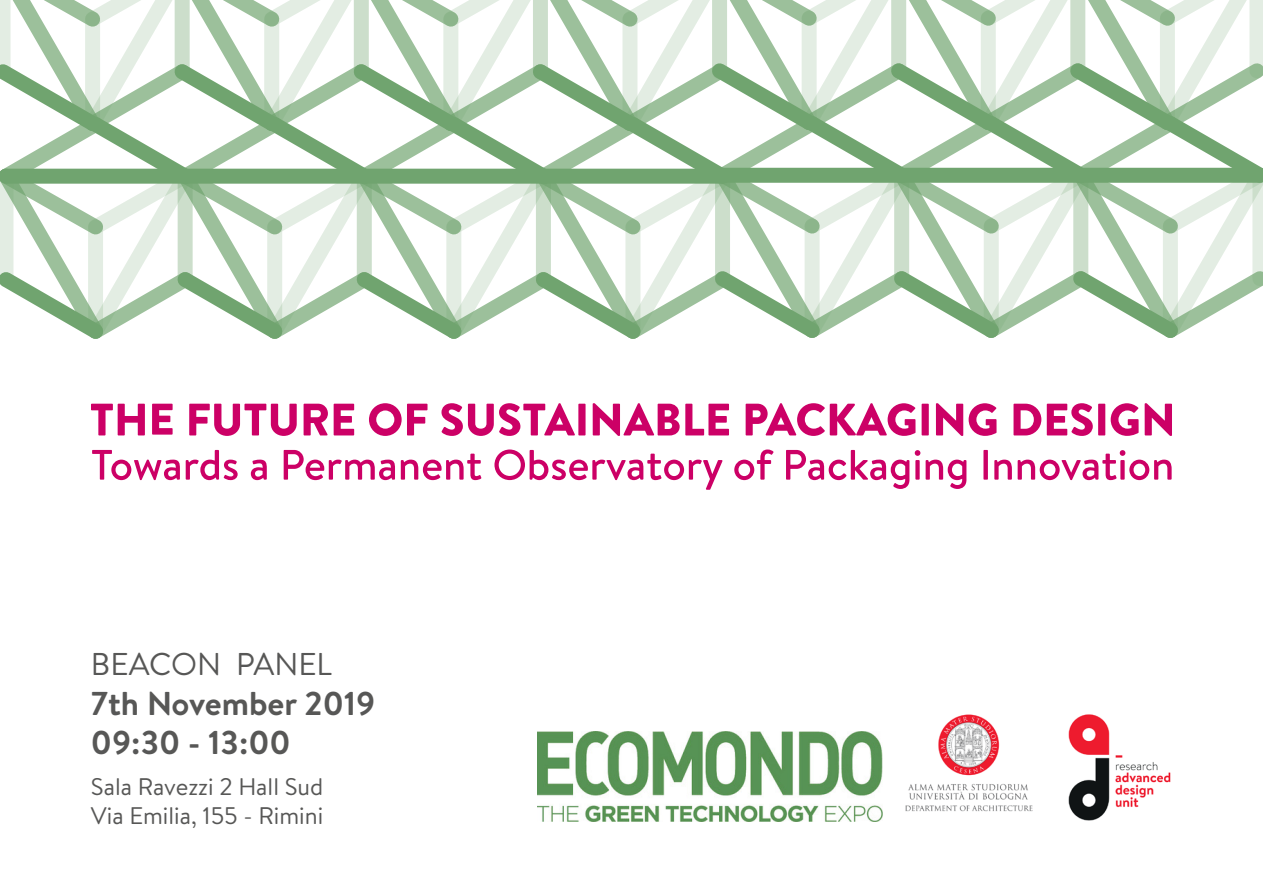
<style>
.page{position:relative;width:1263px;height:893px;background:#fff}
.page>*{position:absolute;margin:0;border:0;box-sizing:border-box;transform-origin:0 0}
.t1{font:700 33px/39.6px "Brandon Text";color:#575756}
.t2{font:31.5px "Brandon Text";color:#575756}
.t3{font:24px/28.8px "Brandon Text";color:#575756}
</style>
<div class="page">
<img style="left:538px;top:732px;width:344px;height:89px">
<img style="left:905px;top:714px;width:266px;height:107px">
<svg style="left:0;top:0;width:1263px;height:339px"></svg>
<svg style="left:91px;top:404px;width:54px;height:31px"></svg>
<svg style="left:152px;top:404px;width:21px;height:31px"></svg>
<svg style="left:189px;top:404px;width:108px;height:32px"></svg>
<svg style="left:304px;top:404px;width:24px;height:31px"></svg>
<svg style="left:334px;top:404px;width:20px;height:31px"></svg>
<svg style="left:369px;top:403px;width:58px;height:33px"></svg>
<svg style="left:441px;top:403px;width:134px;height:33px"></svg>
<div style="left:578px;top:404px;width:7px;height:31px;background:#c06"></div>
<svg style="left:593px;top:403px;width:136px;height:33px"></svg>
<svg style="left:746px;top:403px;width:169px;height:33px"></svg>
<div style="left:922px;top:404px;width:7px;height:31px;background:#c06"></div>
<svg style="left:936px;top:403px;width:27px;height:33px"></svg>
<svg style="left:969px;top:403px;width:27px;height:33px"></svg>
<svg style="left:1013px;top:404px;width:28px;height:31px"></svg>
<svg style="left:1047px;top:403px;width:46px;height:33px"></svg>
<div style="left:1098px;top:404px;width:7px;height:31px;background:#c06"></div>
<svg style="left:1111px;top:403px;width:27px;height:33px"></svg>
<svg style="left:1145px;top:403px;width:27px;height:33px"></svg>
<svg style="left:92px;top:450px;width:88px;height:30px"></svg>
<svg style="left:186px;top:450px;width:52px;height:30px"></svg>
<svg style="left:251px;top:460px;width:16px;height:20px"></svg>
<svg style="left:284px;top:450px;width:111px;height:30px"></svg>
<svg style="left:401px;top:454px;width:80px;height:26px"></svg>
<svg style="left:494px;top:449px;width:229px;height:41px"></svg>
<svg style="left:734px;top:449px;width:39px;height:31px"></svg>
<svg style="left:786px;top:450px;width:123px;height:39px"></svg>
<svg style="left:915px;top:450px;width:5px;height:30px"></svg>
<svg style="left:926px;top:460px;width:40px;height:29px"></svg>
<div style="left:983px;top:450px;width:5px;height:30px;background:#c06"></div>
<svg style="left:994px;top:460px;width:18px;height:20px"></svg>
<svg style="left:1018px;top:450px;width:153px;height:30px"></svg>
<h2 class="t2" style="left:91px;top:643px;width:243px">BEACON PANEL</h2>
<h1 class="t1" style="left:91px;top:683px;width:286px">7th November 2019<br>09:30 - 13:00</h1>
<p class="t3" style="left:91px;top:772px;width:234px">Sala Ravezzi 2 Hall Sud<br>Via Emilia, 155 - Rimini</p>
</div>
